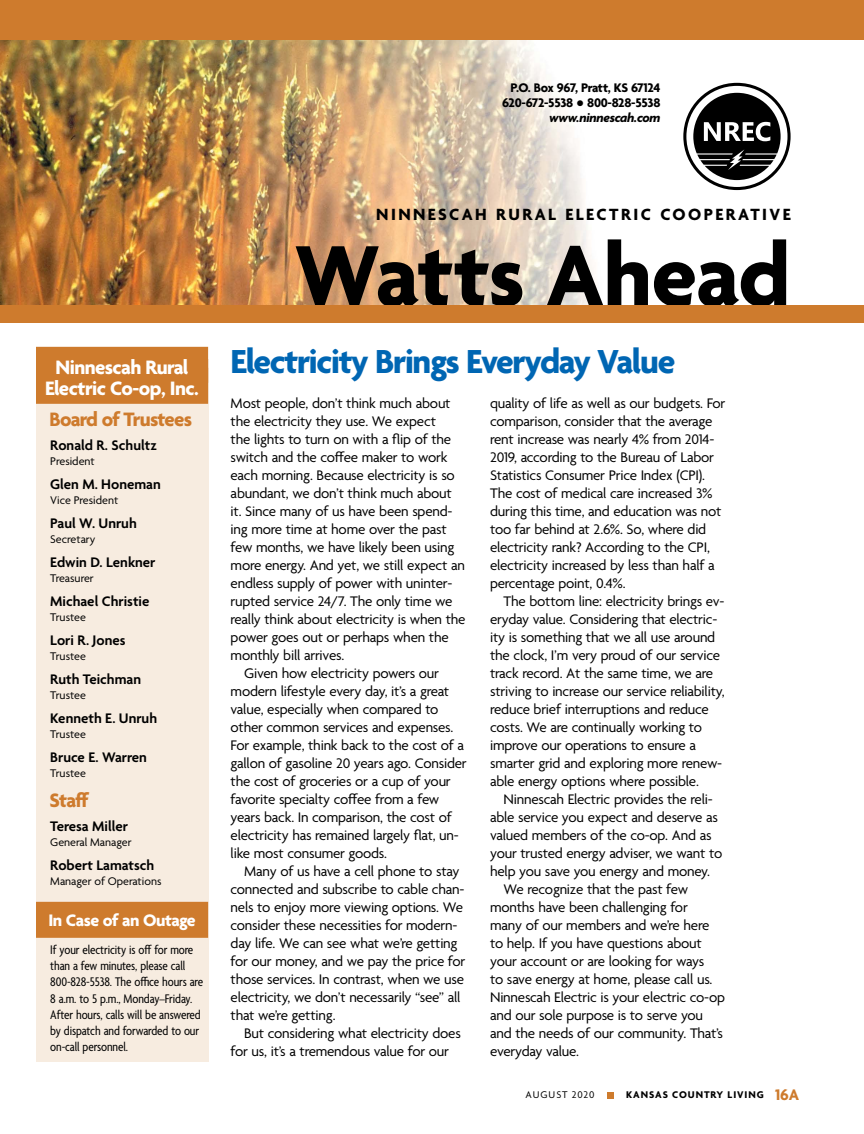
<style>
.page{position:relative;width:864px;height:1134px;background:#fff}
.page>*{position:absolute;margin:0;border:0;box-sizing:border-box;transform-origin:0 0}
.t1{font:700 93px "Agenda";letter-spacing:-.015em;color:#000}
.t2{font:700 36px "Agenda";letter-spacing:-.035em;color:#0066b3}
.t3{font:700 21px/21px "Agenda";letter-spacing:-.025em;color:#fff;text-align:center}
.t4{font:700 21px "Agenda";letter-spacing:-.035em;color:#ce7b2d}
.t5{font:700 18px "Agenda";letter-spacing:-.025em;color:#fff}
.t6{font:700 17.55px "Agenda";letter-spacing:.14em;color:#000}
.t7{font:15px/18px "Agenda";letter-spacing:-.015em;color:#000}
.t8{font:600 15px "Agenda";color:#000}
.t9{font:condensed 13.5px/16.2px "Agenda";letter-spacing:-.005em;color:#000}
.t10{font:700 13.5px/15px "Agenda";letter-spacing:-.02em;color:#000;text-align:right}
.t11{font:12px "Agenda";color:#000}
.t12{font:700 10.5px "Agenda";letter-spacing:.09em;color:#000}
.t13{font:10.5px "Agenda";letter-spacing:.09em;color:#000}
.s1{font-family:"Arial"}
.s2{font-style:italic}
.s3{font-size:16.5px;color:#ce7b2d}
</style>
<div class="page">
<div style="left:36px;top:359px;width:172px;height:703px;background:#f7ece0"></div>
<div style="left:36px;top:347px;width:172px;height:36px;background:#ce7b2d"></div>
<div style="left:36px;top:368px;width:172px;height:36px;background:#ce7b2d"></div>
<div style="left:36px;top:902px;width:172px;height:36px;background:#ce7b2d"></div>
<img style="left:0;top:40px;width:741px;height:265px">
<div style="left:0;top:305px;width:864px;height:18px;background:#ce7b2d"></div>
<svg style="left:683px;top:83px;width:108px;height:107px"></svg>
<div style="left:0;top:0;width:864px;height:40px;background:#ce7b2d"></div>
<div style="left:607px;top:1092px;width:7px;height:7px;background:#ce7b2d"></div>
<p class="t10" style="left:502px;top:81px;width:160px">P.O. Box 967, Pratt, KS 67124<br>620-672-5538 <span class="s1">●</span> 800-828-5538 <span class="s2">www.ninnescah.com</span></p>
<h3 class="t3" style="left:45px;top:358px;width:155px">Ninnescah Rural<br>Electric Co-op, Inc.</h3>
<h3 class="t4" style="left:50px;top:408px;width:144px">Board of Trustees</h3>
<p class="t8" style="left:50px;top:437px;width:108px">Ronald R. Schultz</p>
<p class="t11" style="left:50px;top:454px;width:46px">President</p>
<p class="t8" style="left:50px;top:476px;width:112px">Glen M. Honeman</p>
<p class="t11" style="left:50px;top:493px;width:70px">Vice President</p>
<p class="t8" style="left:50px;top:515px;width:88px">Paul W. Unruh</p>
<p class="t11" style="left:50px;top:532px;width:47px">Secretary</p>
<p class="t8" style="left:50px;top:554px;width:107px">Edwin D. Lenkner</p>
<p class="t11" style="left:50px;top:571px;width:45px">Treasurer</p>
<p class="t8" style="left:50px;top:593px;width:101px">Michael Christie</p>
<p class="t11" style="left:50px;top:610px;width:37px">Trustee</p>
<p class="t8" style="left:50px;top:632px;width:77px">Lori R. Jones</p>
<p class="t11" style="left:50px;top:649px;width:37px">Trustee</p>
<p class="t8" style="left:50px;top:671px;width:92px">Ruth Teichman</p>
<p class="t11" style="left:50px;top:688px;width:37px">Trustee</p>
<p class="t8" style="left:50px;top:710px;width:108px">Kenneth E. Unruh</p>
<p class="t11" style="left:50px;top:727px;width:37px">Trustee</p>
<p class="t8" style="left:50px;top:749px;width:98px">Bruce E. Warren</p>
<p class="t11" style="left:50px;top:766px;width:37px">Trustee</p>
<h3 class="t4" style="left:50px;top:789px;width:42px">Staff</h3>
<p class="t8" style="left:50px;top:818px;width:79px">Teresa Miller</p>
<p class="t11" style="left:50px;top:836px;width:83px">General Manager</p>
<p class="t8" style="left:50px;top:857px;width:106px">Robert Lamatsch</p>
<p class="t11" style="left:50px;top:875px;width:113px">Manager of Operations</p>
<p class="t5" style="left:48px;top:910px;width:149px">In Case of an Outage</p>
<p class="t9" style="left:50px;top:942px;width:154px">If your electricity is off for more than a few minutes, please call<br>800-828-5538. The office hours are<br>8 a.m. to 5 p.m., Monday–Friday.<br>After hours, calls will be answered by dispatch and forwarded to our on-call personnel.</p>
<p class="t6" style="left:376px;top:205px;width:416px">NINNESCAH RURAL ELECTRIC COOPERATIVE</p>
<h1 class="t1" style="left:295px;top:226px;width:497px">Watts Ahead</h1>
<h2 class="t2" style="left:231px;top:342px;width:446px">Electricity Brings Everyday Value</h2>
<p class="t7" style="left:231px;top:395px;width:221px">Most people, don’t think much about</p>
<p class="t7" style="left:231px;top:413px;width:207px">the electricity they use. We expect</p>
<p class="t7" style="left:231px;top:431px;width:222px">the lights to turn on with a flip of the</p>
<p class="t7" style="left:231px;top:449px;width:218px">switch and the coffee maker to work</p>
<p class="t7" style="left:231px;top:467px;width:226px">each morning. Because electricity is so</p>
<p class="t7" style="left:231px;top:485px;width:223px">abundant, we don’t think much about</p>
<p class="t7" style="left:231px;top:503px;width:223px">it. Since many of us have been spend-</p>
<p class="t7" style="left:231px;top:521px;width:218px">ing more time at home over the past</p>
<p class="t7" style="left:231px;top:539px;width:225px">few months, we have likely been using</p>
<p class="t7" style="left:231px;top:557px;width:236px">more energy. And yet, we still expect an</p>
<p class="t7" style="left:231px;top:575px;width:223px">endless supply of power with uninter-</p>
<p class="t7" style="left:231px;top:593px;width:223px">rupted service 24/7. The only time we</p>
<p class="t7" style="left:231px;top:611px;width:236px">really think about electricity is when the</p>
<p class="t7" style="left:231px;top:629px;width:220px">power goes out or perhaps when the</p>
<p class="t7" style="left:231px;top:647px;width:115px">monthly bill arrives.</p>
<p class="t7" style="left:244px;top:665px;width:196px">Given how electricity powers our</p>
<p class="t7" style="left:231px;top:683px;width:220px">modern lifestyle every day, it’s a great</p>
<p class="t7" style="left:231px;top:701px;width:209px">value, especially when compared to</p>
<p class="t7" style="left:231px;top:719px;width:224px">other common services and expenses.</p>
<p class="t7" style="left:231px;top:737px;width:235px">For example, think back to the cost of a</p>
<p class="t7" style="left:231px;top:755px;width:238px">gallon of gasoline 20 years ago. Consider</p>
<p class="t7" style="left:231px;top:773px;width:222px">the cost of groceries or a cup of your</p>
<p class="t7" style="left:231px;top:791px;width:210px">favorite specialty coffee from a few</p>
<p class="t7" style="left:231px;top:809px;width:223px">years back. In comparison, the cost of</p>
<p class="t7" style="left:231px;top:827px;width:230px">electricity has remained largely flat, un-</p>
<p class="t7" style="left:231px;top:845px;width:158px">like most consumer goods.</p>
<p class="t7" style="left:244px;top:863px;width:217px">Many of us have a cell phone to stay</p>
<p class="t7" style="left:231px;top:881px;width:235px">connected and subscribe to cable chan-</p>
<p class="t7" style="left:231px;top:899px;width:234px">nels to enjoy more viewing options. We</p>
<p class="t7" style="left:231px;top:917px;width:228px">consider these necessities for modern-</p>
<p class="t7" style="left:231px;top:935px;width:228px">day life. We can see what we’re getting</p>
<p class="t7" style="left:231px;top:953px;width:236px">for our money, and we pay the price for</p>
<p class="t7" style="left:231px;top:971px;width:235px">those services. In contrast, when we use</p>
<p class="t7" style="left:231px;top:989px;width:231px">electricity, we don’t necessarily “see” all</p>
<p class="t7" style="left:231px;top:1007px;width:106px">that we’re getting.</p>
<p class="t7" style="left:244px;top:1025px;width:218px">But considering what electricity does</p>
<p class="t7" style="left:231px;top:1043px;width:220px">for us, it’s a tremendous value for our</p>
<p class="t7" style="left:490px;top:395px;width:237px">quality of life as well as our budgets. For comparison, consider that the average rent increase was nearly 4% from 2014- 2019, according to the Bureau of Labor Statistics Consumer Price Index (CPI).<br>The cost of medical care increased 3% during this time, and education was not too far behind at 2.6%. So, where did electricity rank? According to the CPI, electricity increased by less than half a percentage point, 0.4%.</p>
<p class="t7" style="left:490px;top:593px;width:236px;text-indent:14px">The bottom line: electricity brings ev&shy;eryday value. Considering that electric&shy;ity is something that we all use around the clock, I’m very proud of our service track record. At the same time, we are striving to increase our service reliability, reduce brief interruptions and reduce costs. We are continually working to improve our operations to ensure a smarter grid and exploring more renew&shy;able energy options where possible.</p>
<p class="t7" style="left:504px;top:791px;width:211px">Ninnescah Electric provides the reli-</p>
<p class="t7" style="left:490px;top:809px;width:229px">able service you expect and deserve as</p>
<p class="t7" style="left:490px;top:827px;width:223px">valued members of the co-op. And as</p>
<p class="t7" style="left:490px;top:845px;width:234px">your trusted energy adviser, we want to</p>
<p class="t7" style="left:490px;top:863px;width:222px">help you save you energy and money.</p>
<p class="t7" style="left:504px;top:881px;width:186px">We recognize that the past few</p>
<p class="t7" style="left:490px;top:899px;width:199px">months have been challenging for</p>
<p class="t7" style="left:490px;top:917px;width:221px">many of our members and we’re here</p>
<p class="t7" style="left:490px;top:935px;width:213px">to help. If you have questions about</p>
<p class="t7" style="left:490px;top:953px;width:216px">your account or are looking for ways</p>
<p class="t7" style="left:490px;top:971px;width:224px">to save energy at home, please call us.</p>
<p class="t7" style="left:490px;top:989px;width:236px">Ninnescah Electric is your electric co-op</p>
<p class="t7" style="left:490px;top:1007px;width:215px">and our sole purpose is to serve you</p>
<p class="t7" style="left:490px;top:1025px;width:234px">and the needs of our community. That’s</p>
<p class="t7" style="left:490px;top:1043px;width:90px">everyday value.</p>
<p class="t13" style="left:526px;top:1089px;width:70px">AUGUST 2020</p>
<p class="t12" style="left:626px;top:1089px;width:175px">KANSAS COUNTRY LIVING <span class="s3">16A</span></p>
</div>
